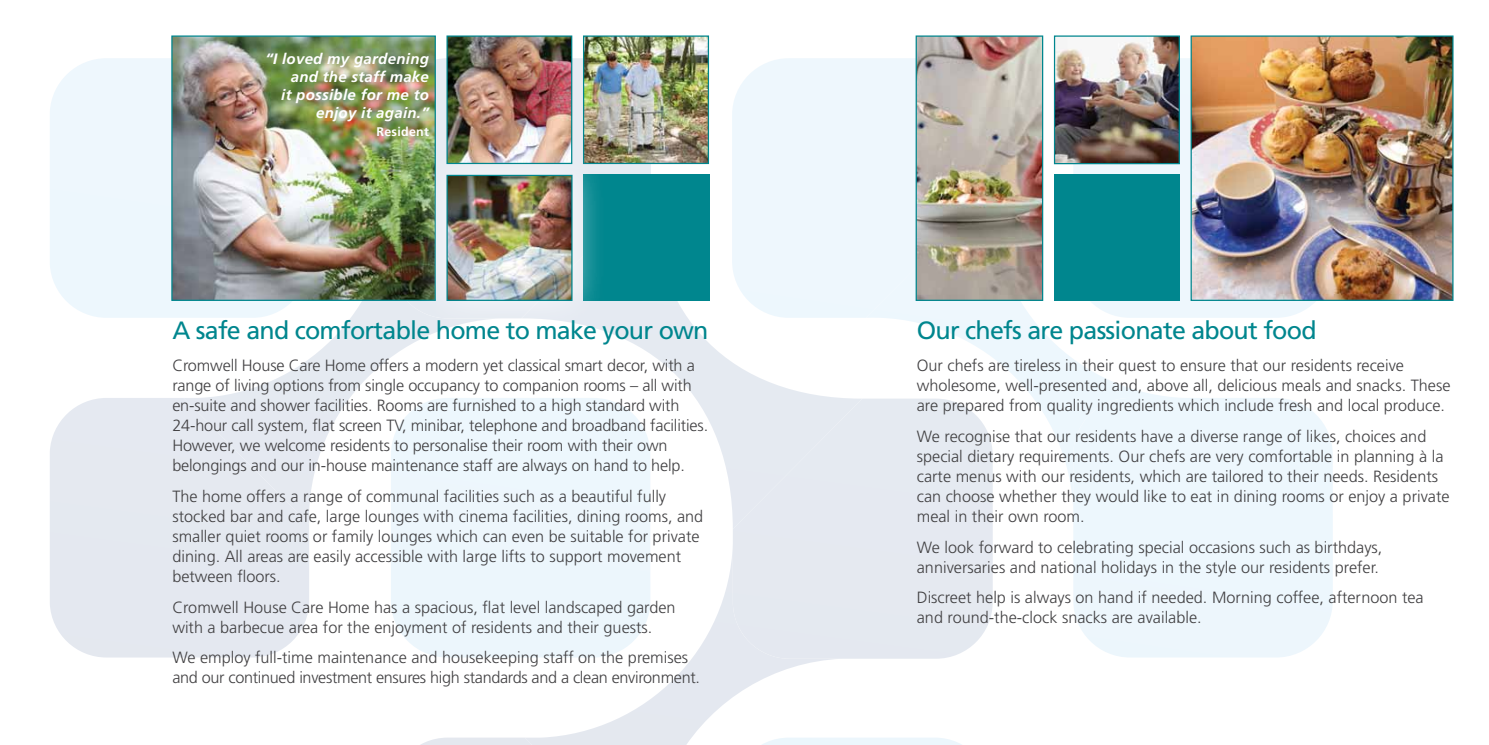
<style>
.page{position:relative;width:1489px;height:745px;background:#fff}
.page>*{position:absolute;margin:0;border:0;box-sizing:border-box;transform-origin:0 0}
.t1{font:25px "Frutiger";letter-spacing:-.03em;color:#00868e}
.t2{font:300 16.25px/20px "Frutiger";color:#414042}
.t3{font:300 16.25px/20px "Frutiger";letter-spacing:-.02em;color:#414042}
.t4{font:italic 700 15px/18px "Frutiger";letter-spacing:.02em;color:#fff;text-align:right}
.t5{font:700 12.5px "Frutiger";letter-spacing:.02em;color:#fff}
</style>
<div class="page">
<div style="left:50px;top:58px;width:133px;height:259px;background:#eef7fd"></div>
<div style="left:50px;top:398px;width:259px;height:259px;background:#e4e8f0"></div>
<svg style="left:183px;top:301px;width:248px;height:223px"></svg>
<svg style="left:422px;top:737px;width:103px;height:7px"></svg>
<svg style="left:525px;top:560px;width:317px;height:184px"></svg>
<div style="left:732px;top:58px;width:183px;height:259px;background:#eef7fd"></div>
<svg style="left:865px;top:191px;width:319px;height:321px"></svg>
<svg style="left:1073px;top:58px;width:243px;height:259px;background:#e4f2f7"></svg>
<div style="left:1073px;top:397px;width:259px;height:260px;background:#edf7fd"></div>
<div style="left:391px;top:397px;width:259px;height:260px;background:#ecf6fc"></div>
<svg style="left:747px;top:737px;width:213px;height:7px"></svg>
<div style="left:391px;top:58px;width:260px;height:260px;background:#e6ecf3"></div>
<div style="left:732px;top:398px;width:260px;height:260px;background:#e5e9f0"></div>
<svg style="left:521px;top:188px;width:341px;height:340px"></svg>
<img style="left:585px;top:37px;width:122px;height:125px">
<div style="left:583px;top:35px;width:126px;height:129px;border:1px solid #00868e"></div>
<img style="left:171px;top:35px;width:265px;height:266px">
<img style="left:917px;top:37px;width:124px;height:262px">
<div style="left:915px;top:35px;width:128px;height:266px;border:1px solid #00868e"></div>
<img style="left:1055px;top:37px;width:122px;height:125px">
<div style="left:1053px;top:35px;width:126px;height:129px;border:1px solid #00868e"></div>
<div style="left:1053px;top:175px;width:126px;height:126px;background:#00868e"></div>
<img style="left:1192px;top:37px;width:259px;height:262px">
<div style="left:1190px;top:35px;width:263px;height:266px;border:1px solid #00868e"></div>
<div style="left:583px;top:175px;width:126px;height:126px;background:#00868e"></div>
<div style="left:413px;top:142px;width:192px;height:192px;background:#fff;opacity:.75"></div>
<img style="left:448px;top:177px;width:122px;height:122px">
<div style="left:446px;top:175px;width:126px;height:126px;border:1px solid #00868e"></div>
<img style="left:448px;top:37px;width:122px;height:125px">
<div style="left:446px;top:35px;width:126px;height:129px;border:1px solid #00868e"></div>
<p class="t4" style="left:265px;top:50px;width:165px">“I loved my gardening and the staff make<br>it possible for me to enjoy it again.”</p>
<p class="t5" style="left:376px;top:124px;width:54px">Resident</p>
<h1 class="t1" style="left:172px;top:315px;width:537px">A safe and comfortable home to make your own</h1>
<p class="t2" style="left:172px;top:355px;width:537px">Cromwell House Care Home offers a modern yet classical smart decor, with a range of living options from single occupancy to companion rooms – all with en-suite and shower facilities. Rooms are furnished to a high standard with 24-hour call system, flat screen TV, minibar, telephone and broadband facilities.<br>However, we welcome residents to personalise their room with their own belongings and our in-house maintenance staff are always on hand to help.</p>
<p class="t2" style="left:172px;top:486px;width:532px">The home offers a range of communal facilities such as a beautiful fully stocked bar and cafe, large lounges with cinema facilities, dining rooms, and smaller quiet rooms or family lounges which can even be suitable for private dining. All areas are easily accessible with large lifts to support movement between floors.</p>
<p class="t2" style="left:172px;top:596px;width:504px">Cromwell House Care Home has a spacious, flat level landscaped garden with a barbecue area for the enjoyment of residents and their guests.</p>
<p class="t3" style="left:172px;top:647px;width:529px">We employ full-time maintenance and housekeeping staff on the premises and our continued investment ensures high standards and a clean environment.</p>
<h1 class="t1" style="left:916px;top:315px;width:401px">Our chefs are passionate about food</h1>
<p class="t2" style="left:916px;top:355px;width:535px">Our chefs are tireless in their quest to ensure that our residents receive wholesome, well-presented and, above all, delicious meals and snacks. These are prepared from quality ingredients which include fresh and local produce.</p>
<p class="t2" style="left:916px;top:426px;width:534px">We recognise that our residents have a diverse range of likes, choices and special dietary requirements. Our chefs are very comfortable in planning à la carte menus with our residents, which are tailored to their needs. Residents can choose whether they would like to eat in dining rooms or enjoy a private meal in their own room.</p>
<p class="t2" style="left:916px;top:536px;width:467px">We look forward to celebrating special occasions such as birthdays, anniversaries and national holidays in the style our residents prefer.</p>
<p class="t2" style="left:916px;top:587px;width:508px">Discreet help is always on hand if needed. Morning coffee, afternoon tea and round-the-clock snacks are available.</p>
</div>
